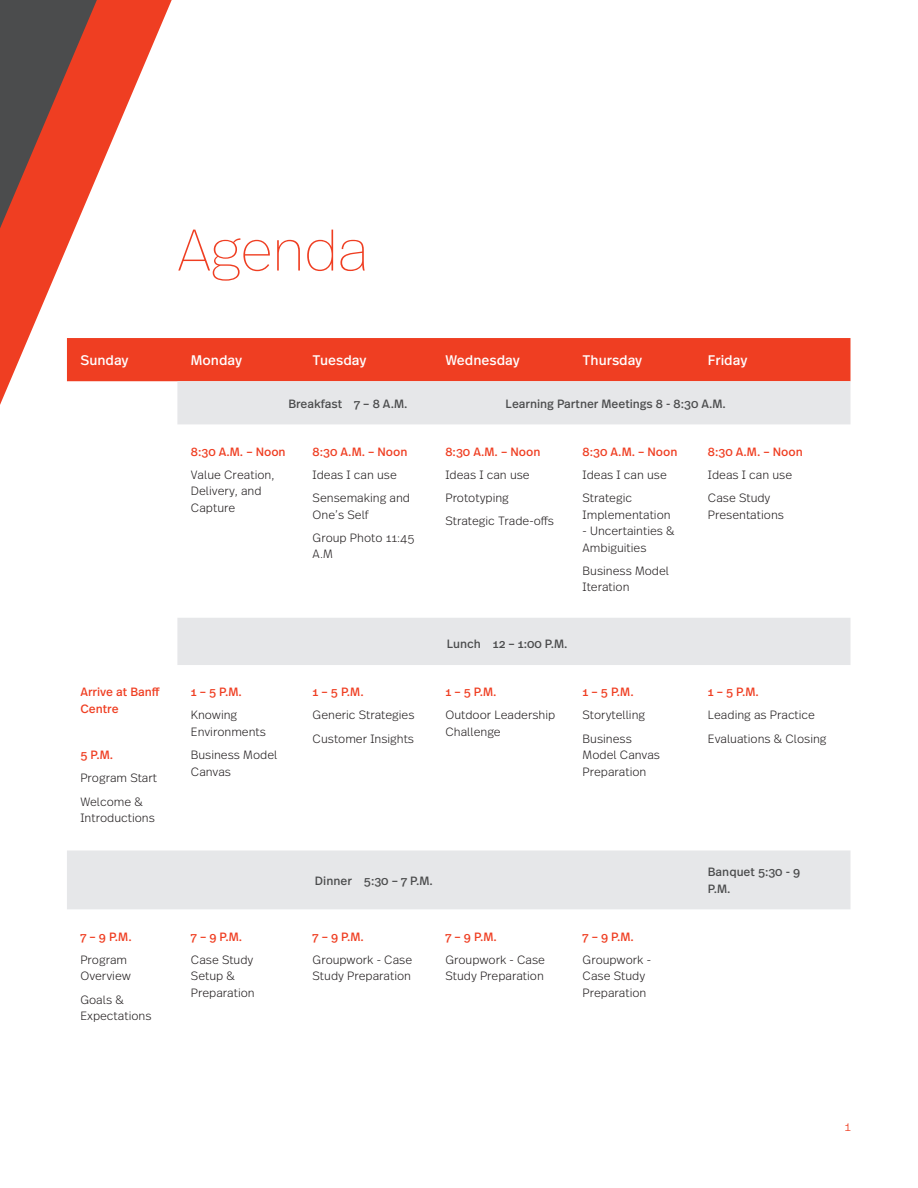
<style>
.page{position:relative;width:918px;height:1188px;background:#fff}
.page>*{position:absolute;margin:0;border:0;box-sizing:border-box;transform-origin:0 0}
.t1{font:200 58.5px "Real Head OT";color:#ef3e22}
.day-table{font:13.8px "Real Text OT";color:#fff}
.page-number-red{font:300 13.5px "Real Text OT";color:#ef3e22}
.body-table{font:300 12px/16.5px "Real Text OT";color:#231f20}
.hour-table{font:12px/16.5px "Real Text OT";color:#ef3e22}
.meal-table{font:12px/16.5px "Real Text OT";color:#4b4c4d}
</style>
<div class="page">
<div style="left:177px;top:338px;width:673px;height:43px;background:#ef3e22"></div>
<svg style="left:67px;top:381px;width:783px;height:528px"></svg>
<svg style="left:0;top:0;width:177px;height:437px"></svg>
<svg style="left:0;top:0;width:103px;height:260px;background:#ac5244"></svg>
<p class="t1" style="left:177px;top:215px;width:192px">Agenda</p>
<p class="day-table" style="left:80px;top:352px;width:50px">Sunday</p>
<p class="day-table" style="left:191px;top:352px;width:53px">Monday</p>
<p class="day-table" style="left:313px;top:352px;width:55px">Tuesday</p>
<p class="day-table" style="left:446px;top:352px;width:76px">Wednesday</p>
<p class="day-table" style="left:583px;top:352px;width:61px">Thursday</p>
<p class="day-table" style="left:708px;top:352px;width:41px">Friday</p>
<p class="meal-table" style="left:288px;top:395px;width:121px">Breakfast 7 – 8 A.M.</p>
<p class="meal-table" style="left:506px;top:395px;width:222px">Learning Partner Meetings 8 - 8:30 A.M.</p>
<p class="hour-table" style="left:191px;top:443px;width:96px">8:30 A.M. – Noon</p>
<p class="body-table" style="left:191px;top:466px;width:85px">Value Creation,<br>Delivery, and<br>Capture</p>
<p class="hour-table" style="left:313px;top:443px;width:96px">8:30 A.M. – Noon</p>
<p class="body-table" style="left:313px;top:466px;width:86px">Ideas I can use</p>
<p class="body-table" style="left:313px;top:490px;width:99px">Sensemaking and<br>One’s Self</p>
<p class="body-table" style="left:313px;top:529px;width:103px">Group Photo 11:45<br>A.M</p>
<p class="hour-table" style="left:446px;top:443px;width:96px">8:30 A.M. – Noon</p>
<p class="body-table" style="left:446px;top:466px;width:86px">Ideas I can use</p>
<p class="body-table" style="left:446px;top:490px;width:65px">Prototyping</p>
<p class="body-table" style="left:446px;top:513px;width:110px">Strategic Trade-offs</p>
<p class="hour-table" style="left:583px;top:443px;width:96px">8:30 A.M. – Noon</p>
<p class="body-table" style="left:583px;top:466px;width:86px">Ideas I can use</p>
<p class="body-table" style="left:583px;top:490px;width:89px">Strategic<br>Implementation</p>
<p class="body-table" style="left:583px;top:523px;width:93px">- Uncertainties &amp;<br>Ambiguities</p>
<p class="body-table" style="left:583px;top:562px;width:88px">Business Model<br>Iteration</p>
<p class="hour-table" style="left:708px;top:443px;width:96px">8:30 A.M. – Noon</p>
<p class="body-table" style="left:708px;top:466px;width:86px">Ideas I can use</p>
<p class="body-table" style="left:708px;top:490px;width:78px">Case Study<br>Presentations</p>
<p class="hour-table" style="left:80px;top:684px;width:81px">Arrive at Banff<br>Centre</p>
<p class="hour-table" style="left:80px;top:747px;width:34px">5 P.M.</p>
<p class="body-table" style="left:80px;top:770px;width:78px">Program Start</p>
<p class="body-table" style="left:80px;top:793px;width:76px">Welcome &amp;<br>Introductions</p>
<p class="hour-table" style="left:191px;top:684px;width:53px">1 – 5 P.M.</p>
<p class="body-table" style="left:191px;top:707px;width:76px">Knowing<br>Environments</p>
<p class="body-table" style="left:191px;top:747px;width:88px">Business Model<br>Canvas</p>
<p class="hour-table" style="left:80px;top:928px;width:53px">7 – 9 P.M.</p>
<p class="body-table" style="left:80px;top:951px;width:52px">Program<br>Overview</p>
<p class="body-table" style="left:80px;top:991px;width:73px">Goals &amp;<br>Expectations</p>
<p class="hour-table" style="left:191px;top:928px;width:53px">7 – 9 P.M.</p>
<p class="body-table" style="left:191px;top:951px;width:65px">Case Study<br>Setup &amp;<br>Preparation</p>
<p class="hour-table" style="left:313px;top:684px;width:53px">1 – 5 P.M.</p>
<p class="body-table" style="left:313px;top:707px;width:103px">Generic Strategies</p>
<p class="body-table" style="left:313px;top:730px;width:103px">Customer Insights</p>
<p class="meal-table" style="left:447px;top:636px;width:122px">Lunch 12 – 1:00 P.M.</p>
<p class="hour-table" style="left:446px;top:684px;width:53px">1 – 5 P.M.</p>
<p class="body-table" style="left:446px;top:707px;width:111px">Outdoor Leadership<br>Challenge</p>
<p class="hour-table" style="left:583px;top:684px;width:53px">1 – 5 P.M.</p>
<p class="body-table" style="left:583px;top:707px;width:64px">Storytelling</p>
<p class="body-table" style="left:583px;top:730px;width:79px">Business<br>Model Canvas<br>Preparation</p>
<p class="hour-table" style="left:708px;top:684px;width:53px">1 – 5 P.M.</p>
<p class="body-table" style="left:708px;top:707px;width:109px">Leading as Practice</p>
<p class="body-table" style="left:708px;top:730px;width:120px">Evaluations &amp; Closing</p>
<p class="meal-table" style="left:315px;top:872px;width:119px">Dinner 5:30 – 7 P.M.</p>
<p class="meal-table" style="left:708px;top:864px;width:94px">Banquet 5:30 - 9<br>P.M.</p>
<p class="hour-table" style="left:313px;top:928px;width:53px">7 – 9 P.M.</p>
<p class="body-table" style="left:313px;top:951px;width:101px">Groupwork - Case<br>Study Preparation</p>
<p class="hour-table" style="left:446px;top:928px;width:53px">7 – 9 P.M.</p>
<p class="body-table" style="left:446px;top:951px;width:101px">Groupwork - Case<br>Study Preparation</p>
<p class="hour-table" style="left:583px;top:928px;width:53px">7 – 9 P.M.</p>
<p class="body-table" style="left:583px;top:951px;width:70px">Groupwork -<br>Case Study<br>Preparation</p>
<p class="page-number-red" style="left:845px;top:1118px;width:8px">1</p>
</div>
